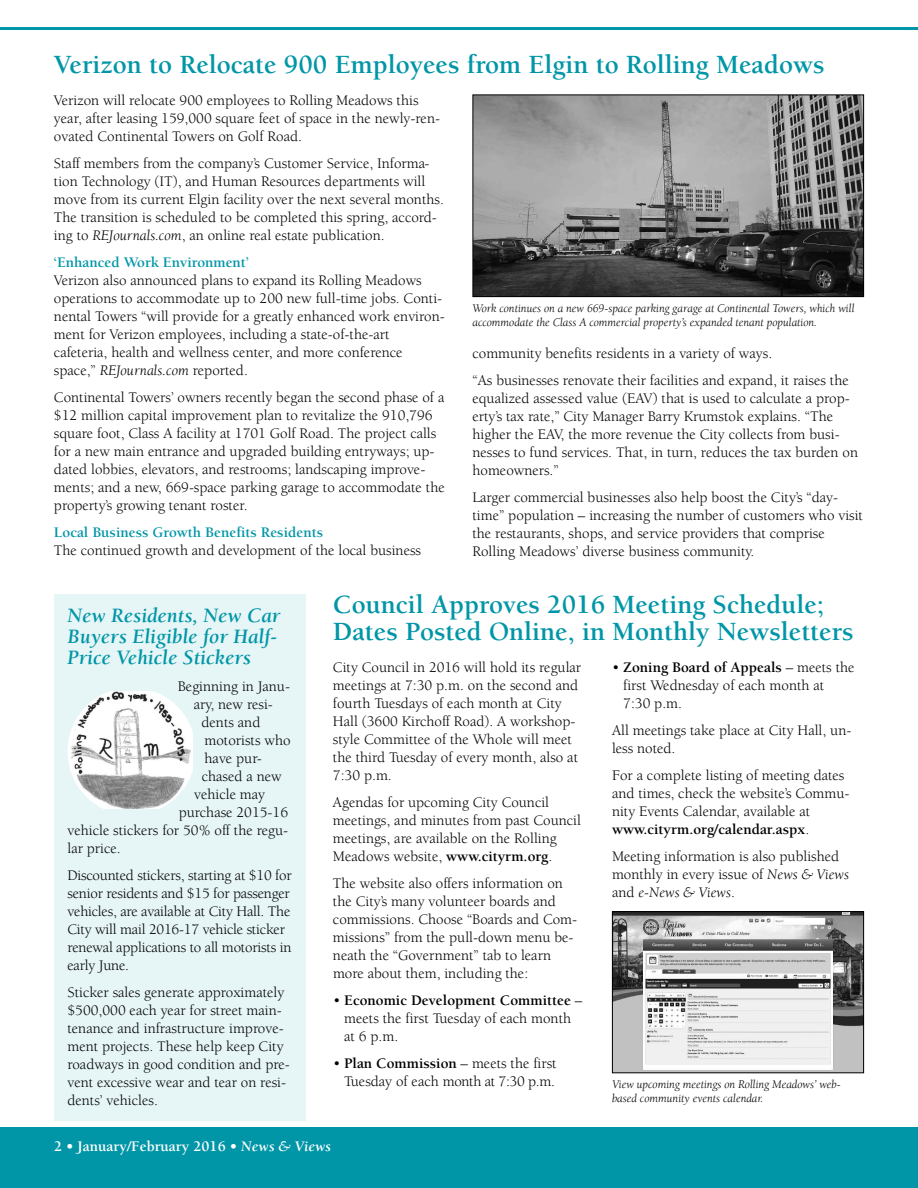
<style>
.page{position:relative;width:918px;height:1188px;background:#fff}
.page>*{position:absolute;margin:0;border:0;box-sizing:border-box;transform-origin:0 0}
.t1{font:700 27px/27px "Berkeley";color:#0096a7}
.t2{font:italic 700 21px/21px "Berkeley";color:#0096a7}
.t3{font:15px/18px "Berkeley";color:#000}
.t4{font:700 15px "Berkeley";color:#0096a7}
.t5{font:700 15px "Berkeley";color:#fff}
.t6{font:italic 12px/13.5px "Berkeley";color:#000}
.s1{font-style:italic}
.s2{font-weight:700}
</style>
<div class="page">
<hr style="left:0;top:27px;width:918px;height:3px;background:#0096a7">
<div style="left:0;top:1127px;width:918px;height:61px;background:#0096a7"></div>
<div style="left:54px;top:594px;width:252px;height:526px;background:#e6f5f6"></div>
<img style="left:474px;top:96px;width:388px;height:199px">
<div style="left:472px;top:94px;width:392px;height:203px;border:1px solid #000"></div>
<img style="left:67px;top:691px;width:126px;height:117px">
<img style="left:614px;top:913px;width:248px;height:158px">
<div style="left:612px;top:911px;width:252px;height:162px;border:1px solid #000"></div>
<h1 class="t1" style="left:54px;top:53px;width:772px">Verizon to Relocate 900 Employees from Elgin to Rolling Meadows</h1>
<p class="t3" style="left:54px;top:93px;width:388px">Verizon will relocate 900 employees to Rolling Meadows this year, after leasing 159,000 square feet of space in the newly-ren&shy;ovated Continental Towers on Golf Road.</p>
<p class="t3" style="left:54px;top:156px;width:391px">Staff members from the company’s Customer Service, Informa&shy;tion Technology (IT), and Human Resources departments will move from its current Elgin facility over the next several months.<br>The transition is scheduled to be completed this spring, accord&shy;ing to <span class="s1">REJournals.com</span>, an online real estate publication.</p>
<p class="t4" style="left:54px;top:256px;width:197px">‘Enhanced Work Environment’</p>
<p class="t3" style="left:54px;top:273px;width:392px">Verizon also announced plans to expand its Rolling Meadows operations to accommodate up to 200 new full-time jobs. Conti&shy;nental Towers “will provide for a greatly enhanced work environ&shy;ment for Verizon employees, including a state-of-the-art cafeteria, health and wellness center, and more conference space,” <span class="s1">REJournals.com</span> reported.</p>
<p class="t3" style="left:54px;top:390px;width:392px">Continental Towers’ owners recently began the second phase of a $12 million capital improvement plan to revitalize the 910,796 square foot, Class A facility at 1701 Golf Road. The project calls for a new main entrance and upgraded building entryways; up&shy;dated lobbies, elevators, and restrooms; landscaping improve&shy;ments; and a new, 669-space parking garage to accommodate the property’s growing tenant roster.</p>
<p class="t4" style="left:54px;top:526px;width:271px">Local Business Growth Benefits Residents</p>
<p class="t3" style="left:54px;top:543px;width:369px">The continued growth and development of the local business</p>
<p class="t6" style="left:472px;top:303px;width:384px">Work continues on a new 669-space parking garage at Continental Towers, which will accommodate the Class A commercial property’s expanded tenant population.</p>
<p class="t3" style="left:472px;top:341px;width:378px;line-height:27px">community benefits residents in a variety of ways.<br>“As businesses renovate their facilities and expand, it raises the</p>
<p class="t3" style="left:472px;top:390px;width:387px">equalized assessed value (EAV) that is used to calculate a prop&shy;erty’s tax rate,” City Manager Barry Krumstok explains. “The higher the EAV, the more revenue the City collects from busi&shy;nesses to fund services. That, in turn, reduces the tax burden on homeowners.”</p>
<p class="t3" style="left:472px;top:489px;width:392px">Larger commercial businesses also help boost the City’s “day&shy;time” population – increasing the number of customers who visit the restaurants, shops, and service providers that comprise Rolling Meadows’ diverse business community.</p>
<h2 class="t2" style="left:67px;top:607px;width:214px">New Residents, New Car<br>Buyers Eligible for Half-<br>Price Vehicle Stickers</h2>
<p class="t3" style="left:178px;top:679px;width:114px">Beginning in Janu-</p>
<p class="t3" style="left:194px;top:697px;width:81px">ary, new resi-</p>
<p class="t3" style="left:202px;top:715px;width:60px">dents and</p>
<p class="t3" style="left:205px;top:733px;width:88px">motorists who</p>
<p class="t3" style="left:205px;top:751px;width:59px">have pur-</p>
<p class="t3" style="left:202px;top:769px;width:81px">chased a new</p>
<p class="t3" style="left:194px;top:787px;width:73px">vehicle may</p>
<p class="t3" style="left:179px;top:805px;width:111px">purchase 2015-16</p>
<p class="t3" style="left:67px;top:823px;width:222px">vehicle stickers for 50% off the regu-</p>
<p class="t3" style="left:67px;top:841px;width:55px">lar price.</p>
<p class="t3" style="left:67px;top:868px;width:226px">Discounted stickers, starting at $10 for senior residents and $15 for passenger vehicles, are available at City Hall. The City will mail 2016-17 vehicle sticker renewal applications to all motorists in early June.</p>
<p class="t3" style="left:67px;top:985px;width:224px">Sticker sales generate approximately $500,000 each year for street main&shy;tenance and infrastructure improve&shy;ment projects. These help keep City roadways in good condition and pre&shy;vent excessive wear and tear on resi&shy;dents’ vehicles.</p>
<h1 class="t1" style="left:333px;top:593px;width:522px">Council Approves 2016 Meeting Schedule;<br>Dates Posted Online, in Monthly Newsletters</h1>
<p class="t3" style="left:333px;top:660px;width:250px">City Council in 2016 will hold its regular meetings at 7:30 p.m. on the second and fourth Tuesdays of each month at City Hall (3600 Kirchoff Road). A workshop&shy;style Committee of the Whole will meet the third Tuesday of every month, also at 7:30 p.m.</p>
<p class="t3" style="left:333px;top:795px;width:250px">Agendas for upcoming City Council meetings, and minutes from past Council meetings, are available on the Rolling Meadows website, <span class="s2">www.cityrm.org</span>.</p>
<p class="t3" style="left:333px;top:876px;width:246px">The website also offers information on the City’s many volunteer boards and commissions. Choose “Boards and Com&shy;missions” from the pull-down menu be&shy;neath the “Government” tab to learn more about them, including the:</p>
<p class="t3" style="left:344px;top:993px;width:240px;text-indent:-11px">• <span class="s2">Economic Development Committee</span> – meets the first Tuesday of each month at 6 p.m.</p>
<p class="t3" style="left:333px;top:1056px;width:225px;text-align:right">• <span class="s2">Plan Commission</span> – meets the first<br>Tuesday of each month at 7:30 p.m.</p>
<p class="t3" style="left:623px;top:660px;width:233px;text-indent:-11px">• <span class="s2">Zoning Board of Appeals</span> – meets the first Wednesday of each month at<br>7:30 p.m.</p>
<p class="t3" style="left:612px;top:723px;width:241px">All meetings take place at City Hall, un&shy;less noted.</p>
<p class="t3" style="left:612px;top:768px;width:239px">For a complete listing of meeting dates and times, check the website’s Commu&shy;nity Events Calendar, available at <span class="s2">www.cityrm.org/calendar.aspx</span>.</p>
<p class="t3" style="left:612px;top:849px;width:239px">Meeting information is also published monthly in every issue of <span class="s1">News &amp; Views </span>and <span class="s1">e-News &amp; Views</span>.</p>
<p class="t6" style="left:612px;top:1079px;width:230px">View upcoming meetings on Rolling Meadows’ web&shy;based community events calendar.</p>
<p class="t5" style="left:54px;top:1141px;width:279px">2 • January/February 2016 • <span class="s1">News &amp; Views</span></p>
</div>
